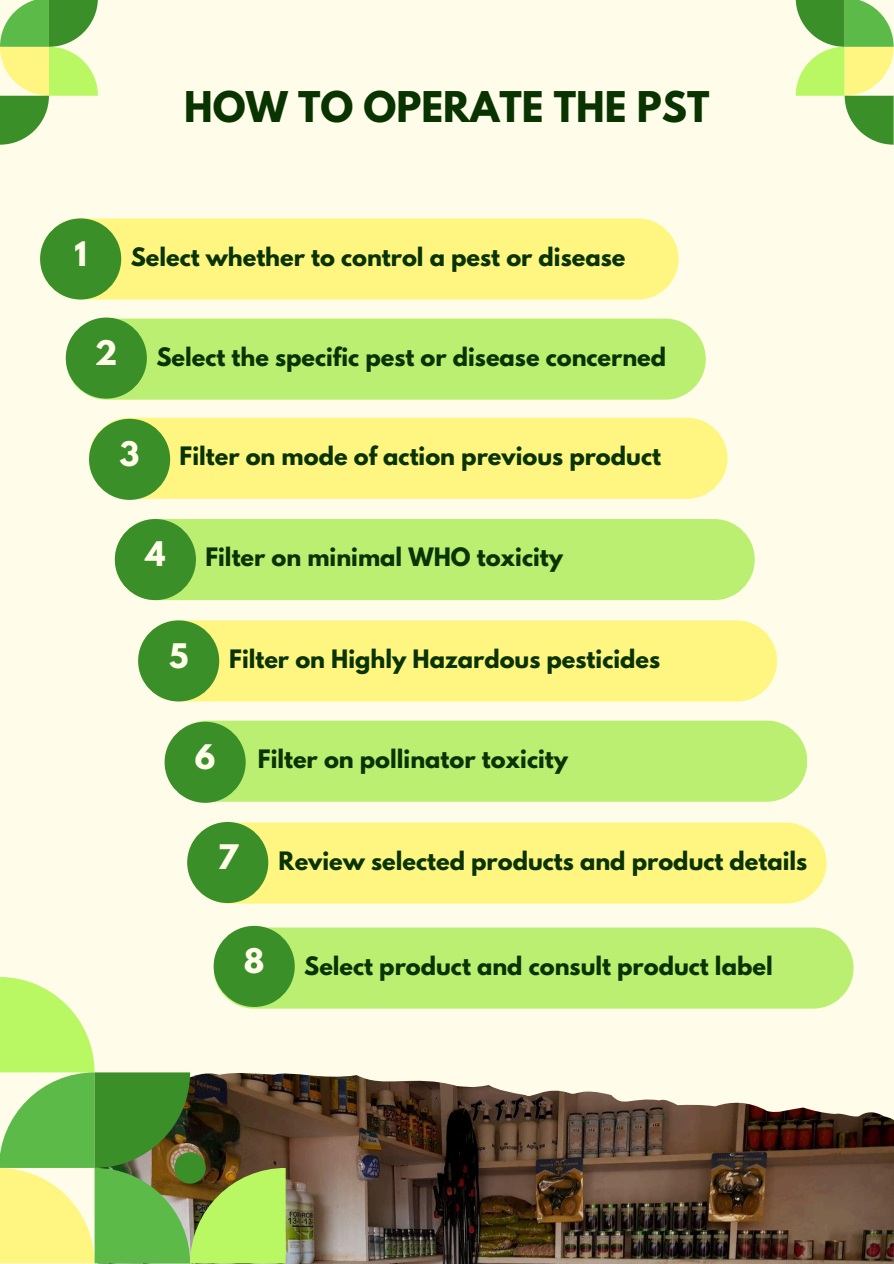
<style>
.page{position:relative;width:894px;height:1264px;background:#fff}
.page>*{position:absolute;margin:0;border:0;box-sizing:border-box;transform-origin:0 0}
.t1{font:700 37.5px "League Spartan";color:#093400}
.t2{font:700 30px "League Spartan";color:#fffdea}
.t3{font:700 22.5px "League Spartan";color:#093400}
</style>
<div class="page">
<div style="left:0;top:0;width:893px;height:1263px;background:#fffdea"></div>
<div style="left:40px;top:218px;width:638px;height:81px;background:#fff681;border-radius:41px"></div>
<div style="left:66px;top:318px;width:639px;height:81px;background:#baef71;border-radius:41px"></div>
<div style="left:89px;top:417px;width:638px;height:82px;background:#fff681;border-radius:41px"></div>
<div style="left:115px;top:519px;width:639px;height:81px;background:#baef71;border-radius:41px"></div>
<div style="left:139px;top:620px;width:638px;height:81px;background:#fff681;border-radius:41px"></div>
<div style="left:167px;top:720px;width:639px;height:81px;background:#baef71;border-radius:41px"></div>
<div style="left:188px;top:822px;width:638px;height:81px;background:#fff681;border-radius:41px"></div>
<div style="left:213px;top:927px;width:640px;height:81px;background:#baef71;border-radius:41px"></div>
<div style="left:40px;top:218px;width:81px;height:81px;background:#3a8f28;border-radius:50%"></div>
<div style="left:66px;top:317px;width:81px;height:81px;background:#3a8f28;border-radius:50%"></div>
<div style="left:89px;top:419px;width:81px;height:81px;background:#3a8f28;border-radius:50%"></div>
<div style="left:115px;top:519px;width:81px;height:81px;background:#3a8f28;border-radius:50%"></div>
<div style="left:138px;top:620px;width:81px;height:81px;background:#3a8f28;border-radius:50%"></div>
<div style="left:164px;top:721px;width:81px;height:81px;background:#3a8f28;border-radius:50%"></div>
<div style="left:187px;top:822px;width:81px;height:81px;background:#3a8f28;border-radius:50%"></div>
<div style="left:213px;top:925px;width:82px;height:81px;background:#3a8f28;border-radius:50%"></div>
<svg style="left:795px;top:0;width:98px;height:144px"></svg>
<svg style="left:0;top:0;width:98px;height:144px"></svg>
<img style="left:285px;top:1073px;width:608px;height:190px">
<svg style="left:0;top:976px;width:285px;height:287px"></svg>
<div style="left:174px;top:1152px;width:32px;height:31px;background:#3a8f28;border-radius:50%"></div>
<p class="t1" style="left:184px;top:88px;width:526px">HOW TO OPERATE THE PST</p>
<p class="t2" style="left:74px;top:239px;width:14px">1</p>
<p class="t3" style="left:131px;top:245px;width:496px">Select whether to control a pest or disease</p>
<p class="t2" style="left:95px;top:338px;width:24px">2</p>
<h1 class="t3" style="left:156px;top:345px;width:511px">Select the specific pest or disease concerned</h1>
<p class="t2" style="left:119px;top:439px;width:21px">3</p>
<p class="t3" style="left:179px;top:444px;width:482px">Filter on mode of action previous product</p>
<p class="t2" style="left:145px;top:539px;width:21px">4</p>
<p class="t3" style="left:205px;top:546px;width:359px">Filter on minimal WHO toxicity</p>
<p class="t2" style="left:169px;top:640px;width:21px">5</p>
<p class="t3" style="left:229px;top:647px;width:432px">Filter on Highly Hazardous pesticides</p>
<p class="t2" style="left:195px;top:742px;width:22px">6</p>
<p class="t3" style="left:258px;top:747px;width:311px">Filter on pollinator toxicity</p>
<p class="t2" style="left:217px;top:842px;width:22px">7</p>
<p class="t3" style="left:278px;top:849px;width:530px">Review selected products and product details</p>
<p class="t2" style="left:244px;top:946px;width:22px">8</p>
<p class="t3" style="left:304px;top:954px;width:470px">Select product and consult product label</p>
</div>
